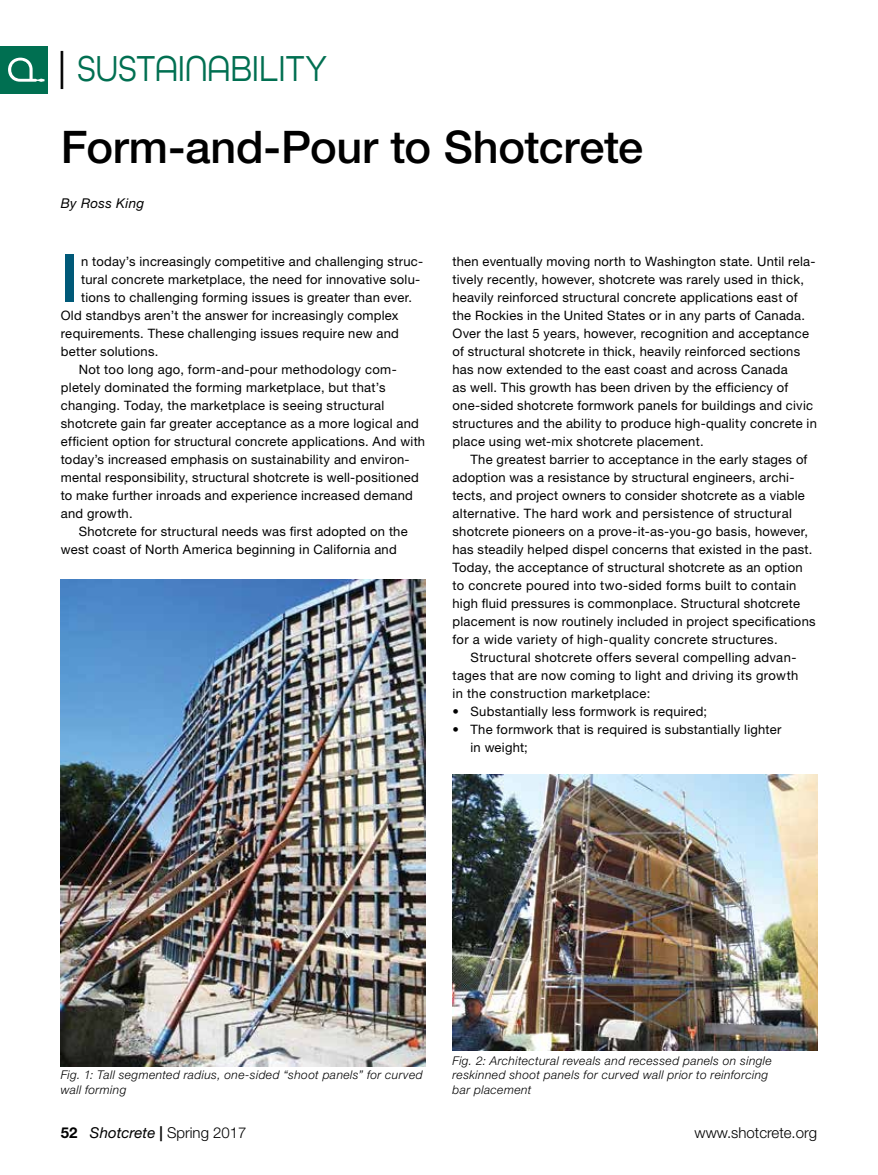
<style>
.page{position:relative;width:878px;height:1175px;background:#fff}
.page>*{position:absolute;margin:0;border:0;box-sizing:border-box;transform-origin:0 0}
.t1{font:500 66px "Helvetica Neue LT Std";color:#005978}
.t2{font:500 45px "Helvetica Neue LT Std";letter-spacing:-.005em;color:#000}
.t3{font:38.1px "All Round Gothic";color:#006f51;scale:.9 1}
.t4{font:300 15px "Helvetica Neue LT Std";color:#000}
.t5{font:italic 13.5px "Helvetica Neue LT Std";letter-spacing:.02em;color:#000}
.t6{font:12.9px/18px "Helvetica Neue LT Std";letter-spacing:.02em;color:#000}
.t7{font:italic 300 12px/14.4px "Helvetica Neue LT Std";letter-spacing:.035em;color:#000}
.s1{font-weight:500;color:#000}
.s2{font-weight:700}
.s3{font-weight:400;font-style:italic}
</style>
<div class="page">
<div style="left:0;top:46px;width:48px;height:48px;background:#006f51"></div>
<svg style="left:8px;top:58px;width:36px;height:24px"></svg>
<img style="left:61px;top:580px;width:364px;height:486px">
<img style="left:452px;top:774px;width:365px;height:276px">
<h3 class="t3" style="left:56px;top:46px;width:303px"><span class="s1">|</span> SUSTAINABILITY</h3>
<h2 class="t2" style="left:61px;top:120px;width:584px">Form-and-Pour to Shotcrete</h2>
<p class="t5" style="left:61px;top:195px;width:85px">By Ross King</p>
<h1 class="t1" style="left:61px;top:239px;width:20px">I</h1>
<p class="t6" style="left:81px;top:252px;width:343px">n today’s increasingly competitive and challenging struc-</p>
<p class="t6" style="left:81px;top:270px;width:340px">tural concrete marketplace, the need for innovative solu-</p>
<p class="t6" style="left:81px;top:288px;width:332px">tions to challenging forming issues is greater than ever.</p>
<p class="t6" style="left:61px;top:306px;width:339px">Old standbys aren’t the answer for increasingly complex</p>
<p class="t6" style="left:61px;top:324px;width:340px">requirements. These challenging issues require new and</p>
<p class="t6" style="left:61px;top:342px;width:99px">better solutions.</p>
<p class="t6" style="left:79px;top:360px;width:319px">Not too long ago, form-and-pour methodology com-</p>
<p class="t6" style="left:61px;top:378px;width:326px">pletely dominated the forming marketplace, but that’s</p>
<p class="t6" style="left:61px;top:396px;width:325px">changing. Today, the marketplace is seeing structural</p>
<p class="t6" style="left:61px;top:414px;width:359px">shotcrete gain far greater acceptance as a more logical and</p>
<p class="t6" style="left:61px;top:432px;width:366px">efficient option for structural concrete applications. And with</p>
<p class="t6" style="left:61px;top:450px;width:350px">today’s increased emphasis on sustainability and environ-</p>
<p class="t6" style="left:61px;top:468px;width:359px">mental responsibility, structural shotcrete is well-positioned</p>
<p class="t6" style="left:61px;top:486px;width:354px">to make further inroads and experience increased demand</p>
<p class="t6" style="left:61px;top:504px;width:73px">and growth.</p>
<p class="t6" style="left:79px;top:522px;width:330px">Shotcrete for structural needs was first adopted on the</p>
<p class="t6" style="left:61px;top:540px;width:337px">west coast of North America beginning in California and</p>
<p class="t6" style="left:452px;top:252px;width:366px">then eventually moving north to Washington state. Until rela&shy;tively recently, however, shotcrete was rarely used in thick, heavily reinforced structural concrete applications east of the Rockies in the United States or in any parts of Canada.<br>Over the last 5 years, however, recognition and acceptance of structural shotcrete in thick, heavily reinforced sections has now extended to the east coast and across Canada<br>as well. This growth has been driven by the efficiency of one-sided shotcrete formwork panels for buildings and civic structures and the ability to produce high-quality concrete in place using wet-mix shotcrete placement.</p>
<p class="t6" style="left:452px;top:450px;width:364px;text-indent:18px">The greatest barrier to acceptance in the early stages of adoption was a resistance by structural engineers, archi&shy;tects, and project owners to consider shotcrete as a viable alternative. The hard work and persistence of structural shotcrete pioneers on a prove-it-as-you-go basis, however, has steadily helped dispel concerns that existed in the past.<br>Today, the acceptance of structural shotcrete as an option to concrete poured into two-sided forms built to contain high fluid pressures is commonplace. Structural shotcrete placement is now routinely included in project specifications for a wide variety of high-quality concrete structures.</p>
<p class="t6" style="left:452px;top:648px;width:347px;text-indent:18px">Structural shotcrete offers several compelling advan&shy;tages that are now coming to light and driving its growth in the construction marketplace:</p>
<p class="t6" style="left:452px;top:702px;width:256px">• Substantially less formwork is required;</p>
<p class="t6" style="left:470px;top:720px;width:312px;text-indent:-18px">• The formwork that is required is substantially lighter in weight;</p>
<p class="t7" style="left:61px;top:1067px;width:363px">Fig. 1: Tall segmented radius, one-sided “shoot panels” for curved wall forming</p>
<p class="t7" style="left:452px;top:1053px;width:321px">Fig. 2: Architectural reveals and recessed panels on single reskinned shoot panels for curved wall prior to reinforcing bar placement</p>
<p class="t4" style="left:61px;top:1123px;width:187px"><span class="s2">52</span> <span class="s3">Shotcrete</span> <span class="s2">|</span> Spring 2017</p>
<p class="t4" style="left:694px;top:1123px;width:124px">www.shotcrete.org</p>
</div>
